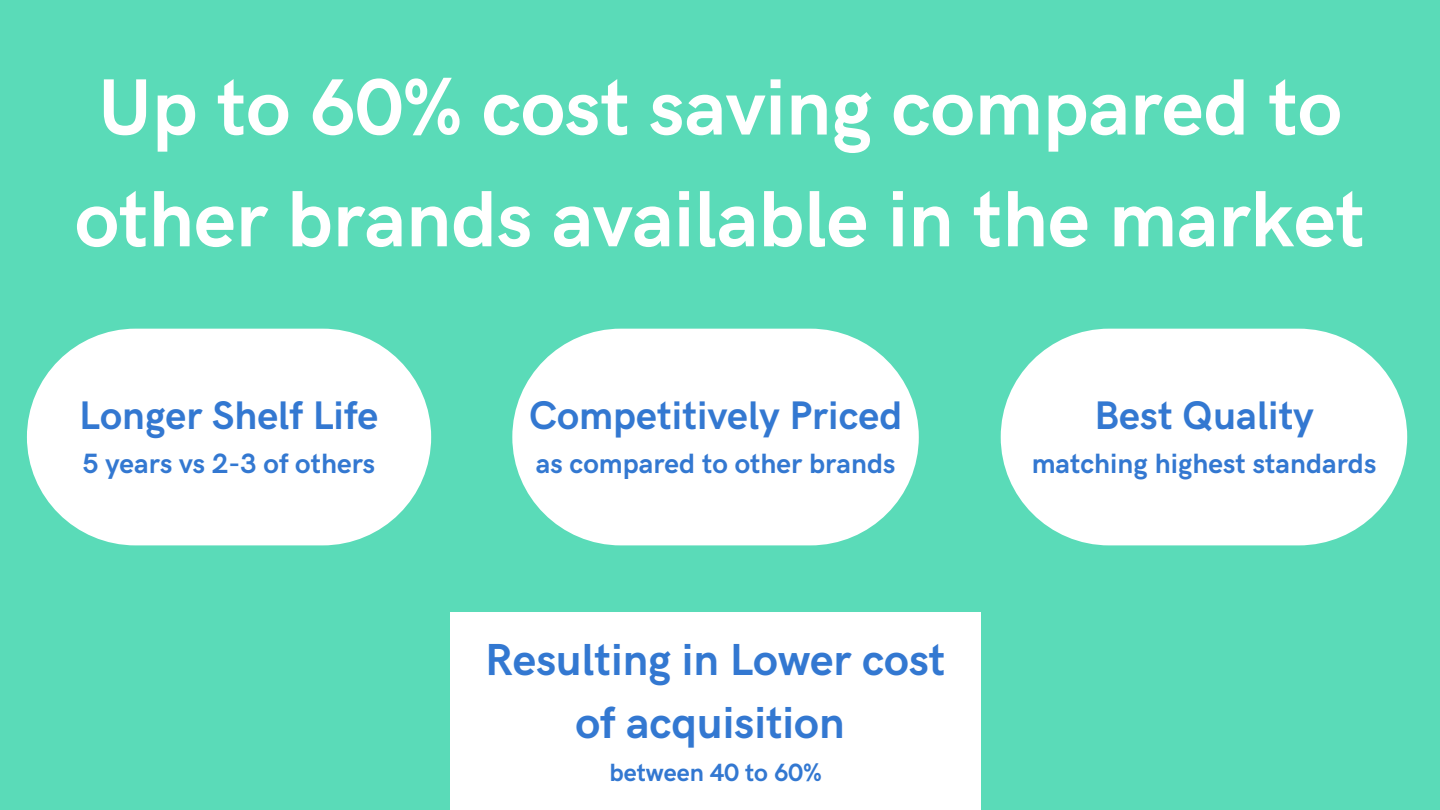
<style>
.page{position:relative;width:1440px;height:810px;background:#5adbb8}
.page>*{position:absolute;margin:0;border:0;box-sizing:border-box;transform-origin:0 0}
.t1{font:700 80px/111.8px "HK Grotesk";color:#fff}
.t2{font:700 45px/63px "HK Grotesk";color:#3378d1;text-align:center}
.t3{font:700 40px "HK Grotesk";letter-spacing:.005em;color:#3378d1}
.t4{font:700 28px "HK Grotesk";letter-spacing:.005em;color:#3378d1}
.t5{font:700 25px "HK Grotesk";color:#3378d1}
</style>
<div class="page">
<div style="left:27px;top:329px;width:404px;height:216px;background:#fff;border-radius:108px"></div>
<div style="left:1001px;top:329px;width:406px;height:216px;background:#fff;border-radius:108px"></div>
<div style="left:451px;top:613px;width:530px;height:197px;background:#fff"></div>
<div style="left:512px;top:329px;width:407px;height:216px;background:#fff;border-radius:108px"></div>
<h1 class="t1" style="left:75px;top:55px;width:1292px">Up to 60% cost saving compared to other brands available in the market</h1>
<h3 class="t3" style="left:79px;top:393px;width:301px">Longer Shelf Life</h3>
<p class="t4" style="left:82px;top:448px;width:294px">5 years vs 2-3 of others</p>
<h3 class="t3" style="left:529px;top:393px;width:375px">Competitively Priced</h3>
<p class="t4" style="left:536px;top:448px;width:361px">as compared to other brands</p>
<h2 class="t2" style="left:485px;top:630px;width:462px">Resulting in Lower cost of acquisition</h2>
<p class="t5" style="left:609px;top:759px;width:214px">between 40 to 60%</p>
<h3 class="t3" style="left:1094px;top:393px;width:221px">Best Quality</h3>
<p class="t4" style="left:1032px;top:448px;width:346px">matching highest standards</p>
</div>
